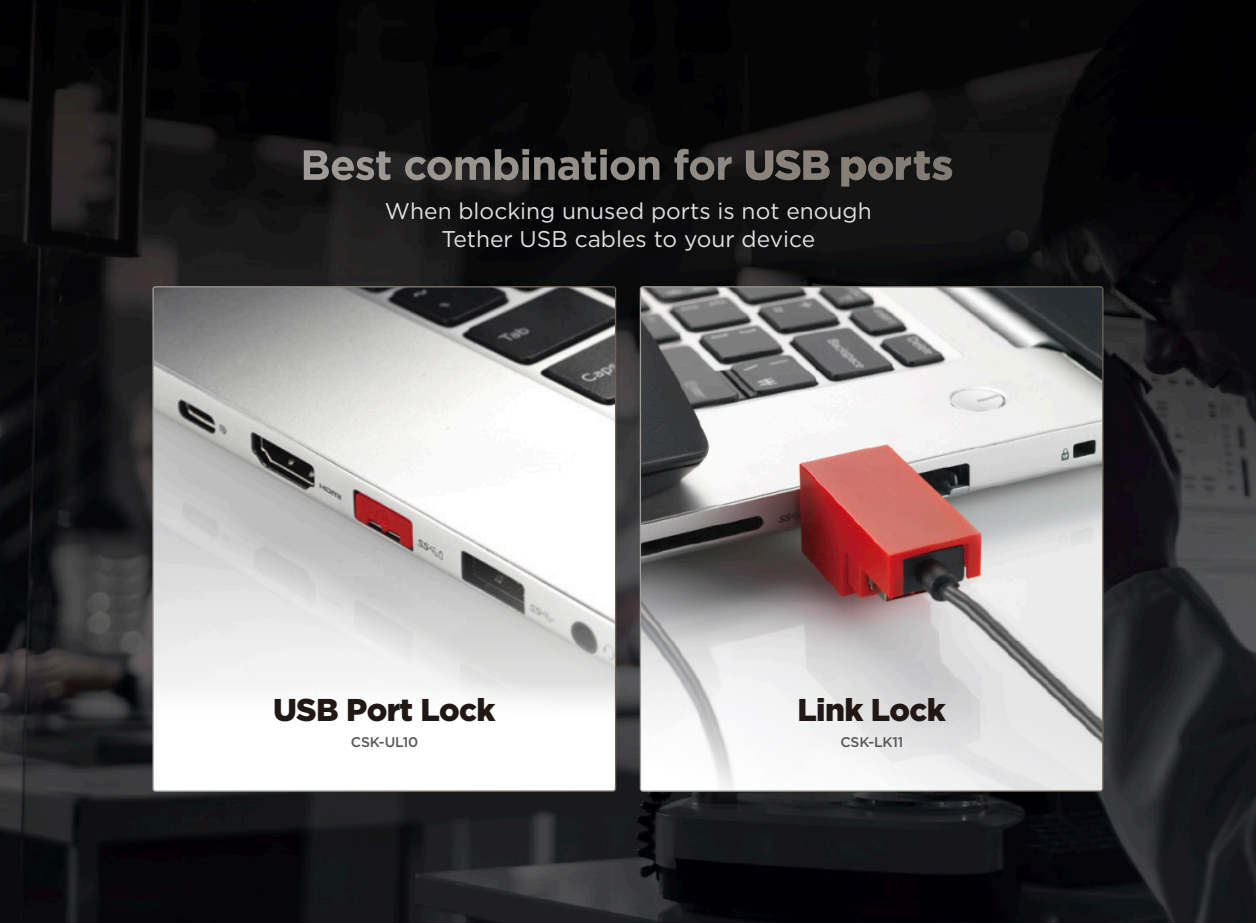
<style>
.page{position:relative;width:1256px;height:923px;background:#fff}
.page>*{position:absolute;margin:0;border:0;box-sizing:border-box;transform-origin:0 0}
.t1{font:900 31.5px "Gotham";letter-spacing:-.02em;color:#211714}
.t2{font:22.75px/27.3px "Gotham";color:#e0e0e0;text-align:center}
.t3{font:500 14px "Gotham";letter-spacing:-.015em;color:#585656}
</style>
<div class="page">
<img style="left:0;top:0;width:1255px;height:923px">
<svg style="left:304px;top:150px;width:86px;height:30px;background:#615e5c"></svg>
<svg style="left:405px;top:149px;width:254px;height:31px;background:#494644"></svg>
<svg style="left:674px;top:149px;width:57px;height:31px;background:#4a4744"></svg>
<svg style="left:745px;top:150px;width:84px;height:30px;background:#5e5a56"></svg>
<svg style="left:841px;top:151px;width:110px;height:36px;background:#45423f"></svg>
<img style="left:154px;top:288px;width:460px;height:187px">
<svg style="left:154px;top:475px;width:460px;height:148px"></svg>
<svg style="left:154px;top:623px;width:460px;height:166px"></svg>
<img style="left:641px;top:288px;width:460px;height:214px">
<svg style="left:641px;top:502px;width:460px;height:287px"></svg>
<p class="t2" style="left:385px;top:197px;width:488px">When blocking unused ports is not enough<br>Tether USB cables to your device</p>
<h1 class="t1" style="left:273px;top:692px;width:224px">USB Port Lock</h1>
<p class="t3" style="left:350px;top:733px;width:69px">CSK-UL10</p>
<h1 class="t1" style="left:797px;top:692px;width:150px">Link Lock</h1>
<p class="t3" style="left:840px;top:733px;width:64px">CSK-LK11</p>
</div>
